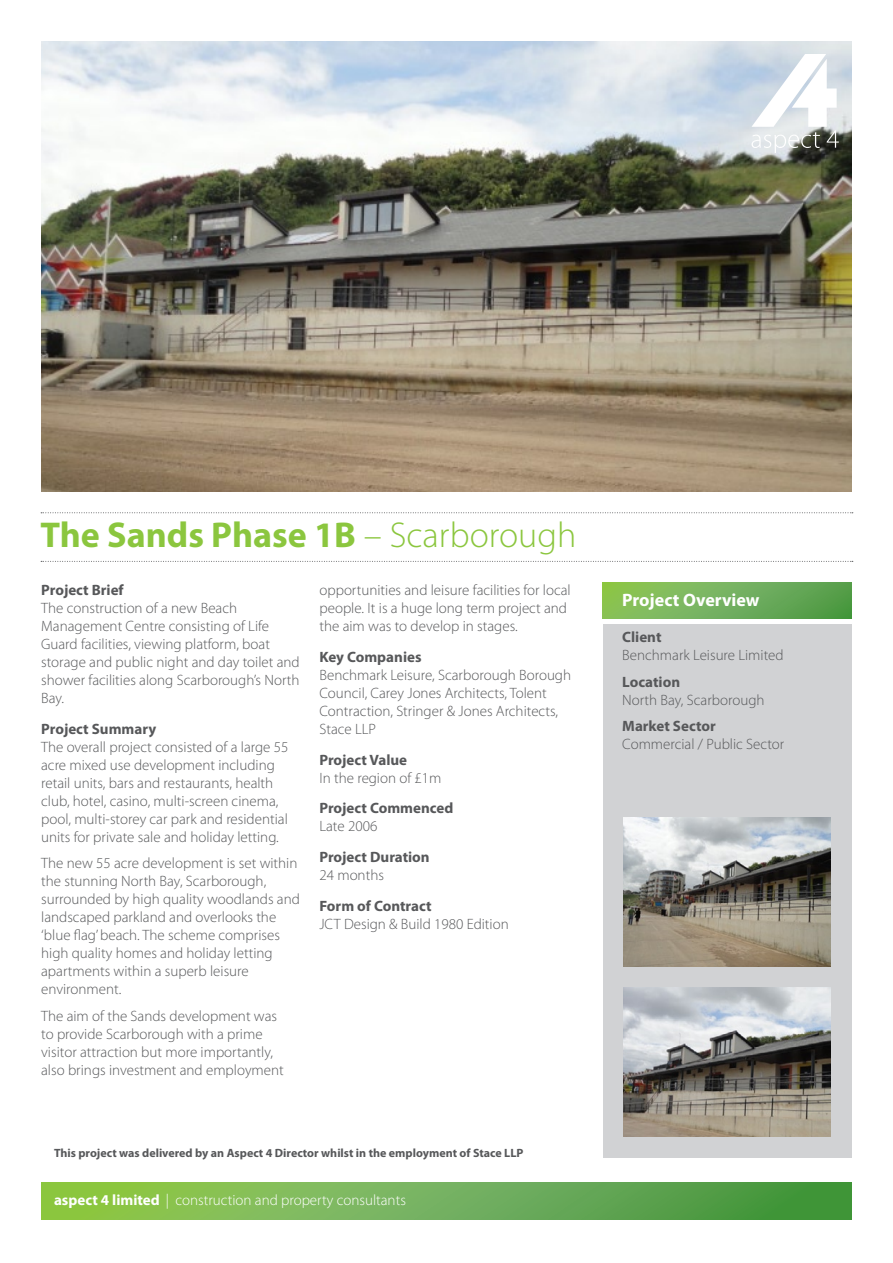
<style>
.page{position:relative;width:893px;height:1263px;background:#fff}
.page>*{position:absolute;margin:0;border:0;box-sizing:border-box;transform-origin:0 0}
.t1{font:700 36px "Myriad Pro";color:#8bc63e}
.t2{font:700 18px "Myriad Pro";color:#fff}
.t3{font:300 15px/18px "Myriad Pro";color:#57585a}
.t4{font:700 15px "Myriad Pro";color:#57585a}
.t5{font:300 15px "Myriad Pro";color:#fff}
.t6{font:700 12px "Myriad Pro";color:#57585a}
.s1{font-weight:300}
.s2{font-weight:700}
</style>
<div class="page">
<img style="left:41px;top:41px;width:810px;height:451px">
<div style="left:603px;top:624px;width:249px;height:533px;background:#d1d2d4"></div>
<svg style="left:41px;top:1182px;width:811px;height:37px;background:#6eaf50"></svg>
<svg style="left:41px;top:512px;width:812px;height:1px"></svg>
<svg style="left:41px;top:561px;width:812px;height:1px"></svg>
<svg style="left:602px;top:583px;width:250px;height:35px;background:#71b057"></svg>
<svg style="left:751px;top:54px;width:88px;height:99px"></svg>
<img style="left:624px;top:817px;width:206px;height:150px">
<img style="left:624px;top:988px;width:206px;height:149px">
<h1 class="t1" style="left:40px;top:511px;width:537px">The Sands Phase 1B <span class="s1">– Scarborough</span></h1>
<p class="t4" style="left:41px;top:580px;width:84px">Project Brief</p>
<p class="t3" style="left:41px;top:599px;width:260px">The construction of a new Beach Management Centre consisting of Life Guard facilities, viewing platform, boat storage and public night and day toilet and shower facilities along Scarborough’s North Bay.</p>
<p class="t4" style="left:41px;top:719px;width:117px">Project Summary</p>
<p class="t3" style="left:41px;top:738px;width:249px">The overall project consisted of a large 55 acre mixed use development including retail units, bars and restaurants, health club, hotel, casino, multi-screen cinema, pool, multi-storey car park and residential units for private sale and holiday letting.</p>
<p class="t3" style="left:41px;top:854px;width:260px">The new 55 acre development is set within the stunning North Bay, Scarborough, surrounded by high quality woodlands and landscaped parkland and overlooks the ‘blue flag’ beach. The scheme comprises high quality homes and holiday letting apartments within a superb leisure environment.</p>
<p class="t3" style="left:41px;top:1007px;width:244px">The aim of the Sands development was to provide Scarborough with a prime visitor attraction but more importantly, also brings investment and employment</p>
<p class="t3" style="left:319px;top:581px;width:253px">opportunities and leisure facilities for local people. It is a huge long term project and the aim was to develop in stages.</p>
<p class="t4" style="left:319px;top:647px;width:104px">Key Companies</p>
<p class="t3" style="left:319px;top:666px;width:253px">Benchmark Leisure, Scarborough Borough Council, Carey Jones Architects, Tolent Contraction, Stringer &amp; Jones Architects, Stace LLP</p>
<p class="t4" style="left:319px;top:750px;width:89px">Project Value</p>
<p class="t3" style="left:319px;top:768px;width:124px">In the region of £1m</p>
<p class="t4" style="left:319px;top:798px;width:135px">Project Commenced</p>
<p class="t3" style="left:319px;top:817px;width:59px">Late 2006</p>
<p class="t4" style="left:319px;top:847px;width:112px">Project Duration</p>
<p class="t3" style="left:319px;top:866px;width:66px">24 months</p>
<p class="t4" style="left:319px;top:896px;width:114px">Form of Contract</p>
<p class="t3" style="left:319px;top:915px;width:191px">JCT Design &amp; Build 1980 Edition</p>
<p class="t6" style="left:54px;top:1145px;width:471px">This project was delivered by an Aspect 4 Director whilst in the employment of Stace LLP</p>
<p class="t5" style="left:54px;top:1191px;width:353px"><span class="s2">aspect 4 limited</span> | construction and property consultants</p>
<p class="t2" style="left:622px;top:588px;width:139px">Project Overview</p>
<p class="t4" style="left:622px;top:627px;width:41px">Client</p>
<p class="t3" style="left:622px;top:646px;width:163px">Benchmark Leisure Limited</p>
<p class="t4" style="left:622px;top:672px;width:59px">Location</p>
<p class="t3" style="left:622px;top:691px;width:144px">North Bay, Scarborough</p>
<p class="t4" style="left:622px;top:716px;width:95px">Market Sector</p>
<p class="t3" style="left:622px;top:735px;width:164px">Commercial / Public Sector</p>
</div>
